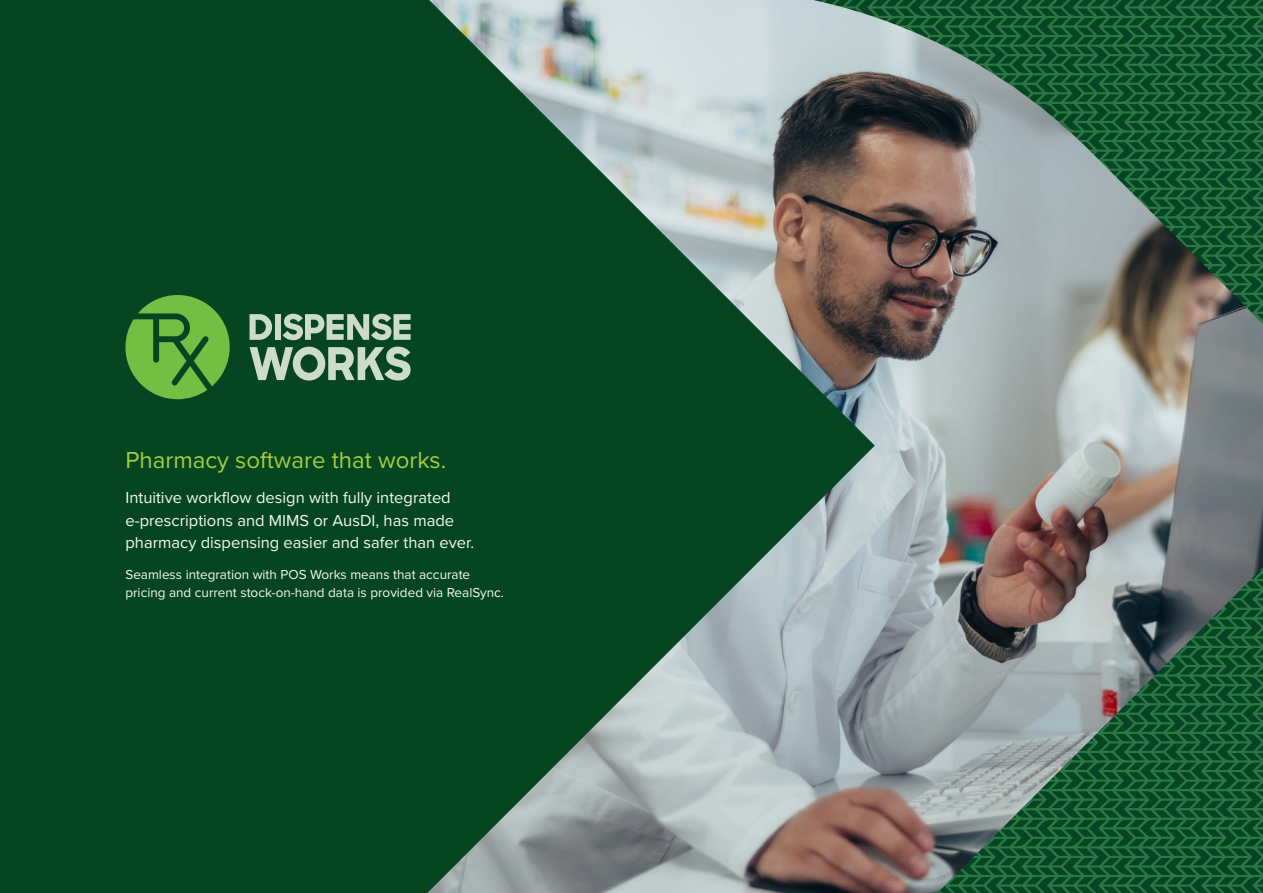
<style>
.page{position:relative;width:1263px;height:893px;background:#054522}
.page>*{position:absolute;margin:0;border:0;box-sizing:border-box;transform-origin:0 0}
.t1{font:24px "Proxima Nova";color:#a6ce39}
.t2{font:16.5px/22.5px "Proxima Nova";color:#f3f9f1}
.t3{font:13.5px/18px "Proxima Nova";color:#f3f9f1}
</style>
<div class="page">
<img style="left:427px;top:0;width:836px;height:893px">
<div style="left:275px;top:314px;width:5px;height:26px;background:#cddcc5"></div>
<svg style="left:283px;top:314px;width:128px;height:26px"></svg>
<svg style="left:250px;top:314px;width:22px;height:26px"></svg>
<svg style="left:250px;top:347px;width:161px;height:34px"></svg>
<svg style="left:125px;top:295px;width:105px;height:104px"></svg>
<h1 class="t1" style="left:125px;top:442px;width:322px">Pharmacy software that works.</h1>
<p class="t2" style="left:125px;top:486px;width:350px">Intuitive workflow design with fully integrated e‑prescriptions and MIMS or AusDI, has made pharmacy dispensing easier and safer than ever.</p>
<p class="t3" style="left:125px;top:565px;width:380px">Seamless integration with POS Works means that accurate pricing and current stock-on-hand data is provided via RealSync.</p>
</div>
